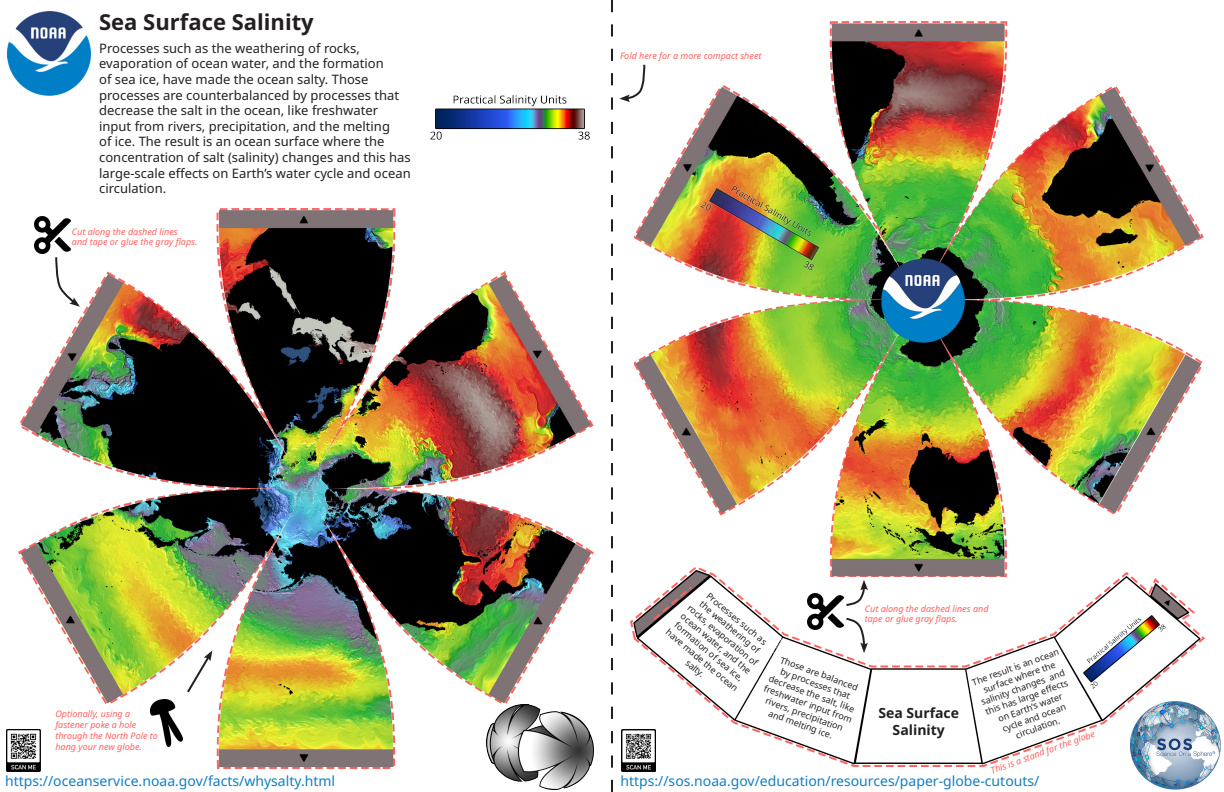
<style>
.page{position:relative;width:1224px;height:792px;background:#fff}
.page>*{position:absolute;margin:0;border:0;box-sizing:border-box;transform-origin:0 0}
.t1{font:700 22px "Noto Sans";color:#231f20}
.URL{font:14px "Noto Sans";color:#117ec2}
.Base_Title{font:700 14px/16.8px "Noto Sans";color:#231f20;text-align:center}
.Abstract{font:13px/15.6px "Noto Sans";color:#231f20}
.Base_Abstract{font:9px/10.8px "Noto Sans";color:#231f20;text-align:center}
.Directions{font:italic 9px/10.8px "Noto Sans";color:#ff6060}
</style>
<div class="page">
<img style="left:7px;top:12px;width:84px;height:84px">
<img style="left:430px;top:95px;width:160px;height:45px">
<img style="left:497px;top:769px;width:92px;height:21px">
<img style="left:19px;top:209px;width:574px;height:560px">
<svg style="left:611px;top:0;width:2px;height:792px"></svg>
<img style="left:35px;top:217px;width:36px;height:36px">
<img style="left:150px;top:700px;width:32px;height:46px">
<img style="left:634px;top:21px;width:569px;height:547px">
<img style="left:621px;top:729px;width:34px;height:42px">
<img style="left:6px;top:729px;width:34px;height:42px">
<img style="left:631px;top:568px;width:573px;height:199px">
<svg style="left:185px;top:650px;width:27px;height:45px"></svg>
<svg style="left:54px;top:255px;width:26px;height:52px"></svg>
<svg style="left:619px;top:63px;width:27px;height:39px"></svg>
<svg style="left:844px;top:580px;width:24px;height:27px"></svg>
<svg style="left:844px;top:617px;width:24px;height:36px"></svg>
<img style="left:1080px;top:612px;width:89px;height:81px">
<img style="left:1129px;top:701px;width:92px;height:89px">
<h1 class="t1" style="left:99px;top:7px;width:216px">Sea Surface Salinity</h1>
<p class="Abstract" style="left:99px;top:41px;width:313px">Processes such as the weathering of rocks, evaporation of ocean water, and the formation<br>of sea ice, have made the ocean salty. Those processes are counterbalanced by processes that decrease the salt in the ocean, like freshwater input from rivers, precipitation, and the melting<br>of ice. The result is an ocean surface where the concentration of salt (salinity) changes and this has large-scale effects on Earth’s water cycle and ocean circulation.</p>
<p class="Directions" style="left:72px;top:226px;width:107px">Cut along the dashed lines</p>
<p class="Directions" style="left:72px;top:237px;width:127px">and tape or glue the gray flaps.</p>
<p class="Directions" style="left:620px;top:51px;width:143px">Fold here for a more compact sheet</p>
<p class="Base_Abstract" style="left:705px;top:586px;width:92px;rotate:40deg">Processes such as the weathering of rocks, evaporation of ocean water, and the formation of sea ice, have made the ocean salty.</p>
<p class="Directions" style="left:865px;top:603px;width:125px">Cut along the dashed lines and</p>
<p class="Directions" style="left:865px;top:614px;width:94px">tape or glue gray flaps.</p>
<p class="Base_Abstract" style="left:777px;top:653px;width:95px;rotate:20deg">Those are balanced by processes that decrease the salt, like freshwater input from rivers, precipitation and melting ice.</p>
<p class="Base_Abstract" style="left:971px;top:678px;width:93px;rotate:-20deg">The result is an ocean surface where the salinity changes and this has large effects on Earth’s water<br>cycle and ocean circulation.</p>
<h2 class="Base_Title" style="left:878px;top:705px;width:82px">Sea Surface<br>Salinity</h2>
<p class="Directions" style="left:55px;top:709px;width:104px">Optionally, using a fastener poke a hole through the North Pole to hang your new globe.</p>
<p class="Directions" style="left:989px;top:766px;width:112px;rotate:-20deg">This is a stand for the globe</p>
<p class="URL" style="left:5px;top:771px;width:332px">https://oceanservice.noaa.gov/facts/whysalty.html</p>
<p class="URL" style="left:620px;top:771px;width:421px">https://sos.noaa.gov/education/resources/paper-globe-cutouts/</p>
</div>
